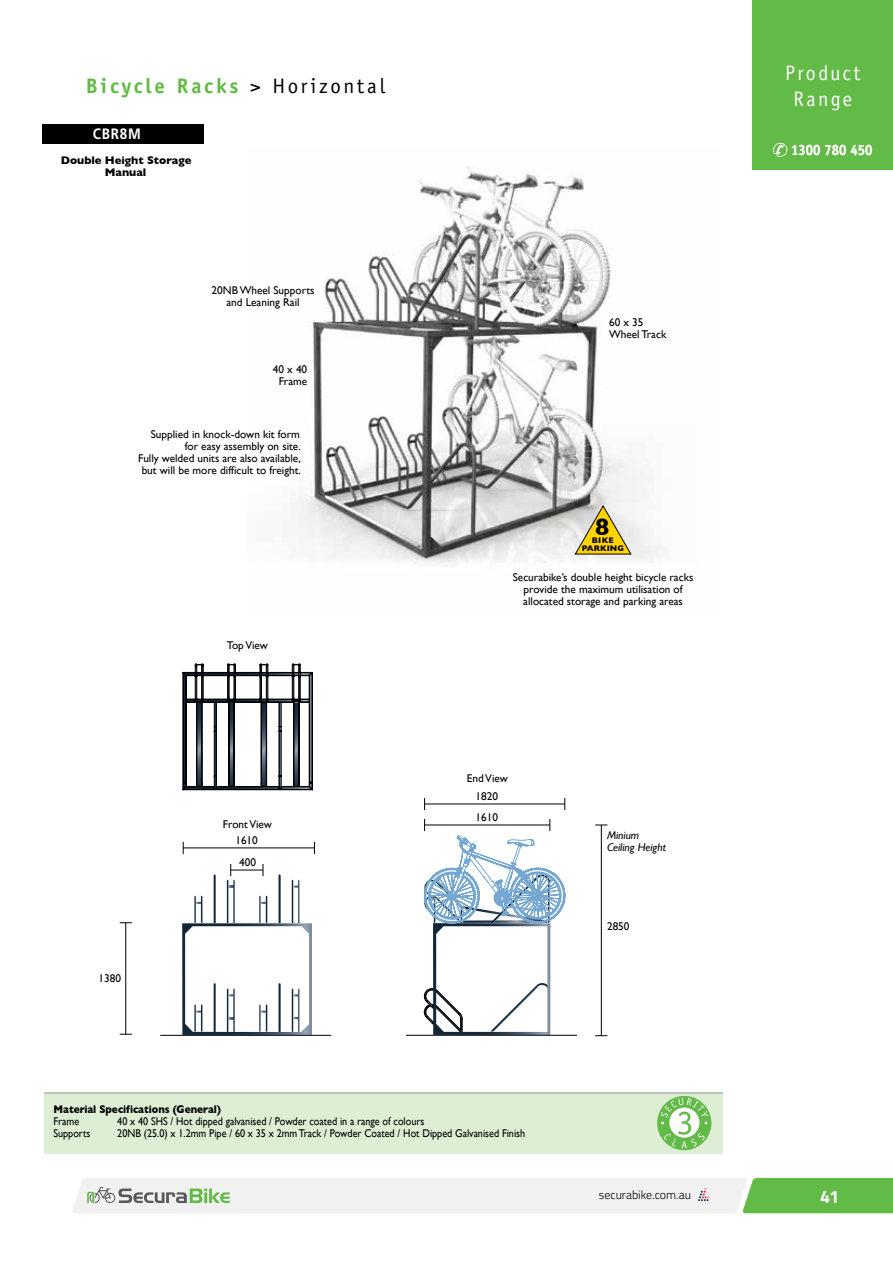
<style>
.page{position:relative;width:893px;height:1263px;background:#fff}
.page>*{position:absolute;margin:0;border:0;box-sizing:border-box;transform-origin:0 0}
.t1{font:700 24px "Gill Sans";color:#000}
.t2{font:700 21px "Officina Sans";letter-spacing:.135em;color:#62bb46}
.t3{font:21px/25.2px "Officina Sans";letter-spacing:.115em;color:#fff;text-align:center;scale:.95 1}
.t4{font:700 18px "Titillium";color:#fff}
.t5{font:700 15px "Officina Sans";color:#fff;scale:.88 1}
.t6{font:700 15px "Frutiger";letter-spacing:.055em;color:#fff;scale:.9 1}
.t7{font:300 12px "Titillium";color:#000}
.t8{font:11.25px/12px "Gill Sans";color:#000;text-align:center}
.t9{font:11.25px "Gill Sans";color:#000;scale:.9 1}
.t10{font:700 11.25px "Gill Sans";color:#000;scale:.9 1}
.t11{font:700 11.25px/12px "Gill Sans";color:#000;text-align:center}
.t12{font:italic 11.25px/12px "Gill Sans";color:#000}
.t13{font:700 8.25px/8.2px "Gill Sans";letter-spacing:.01em;color:#000;text-align:center}
.s1{font-weight:400;color:#000}
</style>
<div class="page">
<div style="left:753px;top:0;width:140px;height:170px;background:#62bb46"></div>
<svg style="left:73px;top:1178px;width:820px;height:35px"></svg>
<svg style="left:773px;top:143px;width:14px;height:14px"></svg>
<div style="left:44px;top:1093px;width:678px;height:60px;background:#deeed4"></div>
<hr style="left:44px;top:1092px;width:678px;height:1px;background:#939598">
<svg style="left:657px;top:1096px;width:54px;height:54px"></svg>
<img style="left:298px;top:166px;width:360px;height:397px">
<div style="left:42px;top:124px;width:161px;height:20px;background:#000"></div>
<hr style="left:406px;top:1035px;width:171px;height:1px;background:#000">
<hr style="left:160px;top:1035px;width:171px;height:1px;background:#000">
<hr style="left:125px;top:923px;width:1px;height:111px;background:#000">
<svg style="left:120px;top:922px;width:12px;height:1px"></svg>
<svg style="left:120px;top:1034px;width:12px;height:1px"></svg>
<svg style="left:423px;top:819px;width:142px;height:216px"></svg>
<hr style="left:183px;top:848px;width:131px;height:1px;background:#000">
<svg style="left:183px;top:842px;width:1px;height:12px"></svg>
<svg style="left:314px;top:842px;width:1px;height:12px"></svg>
<hr style="left:425px;top:804px;width:140px;height:1px;background:#000">
<svg style="left:424px;top:798px;width:1px;height:12px"></svg>
<svg style="left:564px;top:798px;width:1px;height:12px"></svg>
<svg style="left:182px;top:864px;width:130px;height:171px"></svg>
<svg style="left:182px;top:663px;width:131px;height:127px"></svg>
<hr style="left:601px;top:825px;width:1px;height:211px;background:#000">
<svg style="left:595px;top:825px;width:12px;height:1px"></svg>
<svg style="left:595px;top:1035px;width:12px;height:1px"></svg>
<svg style="left:575px;top:505px;width:57px;height:50px;background:#e0cd70"></svg>
<h2 class="t2" style="left:86px;top:73px;width:301px">Bicycle Racks <span class="s1">&gt; Horizontal</span></h2>
<h3 class="t6" style="left:93px;top:125px;width:55px">CBR8M</h3>
<p class="t11" style="left:61px;top:154px;width:132px">Double Height Storage<br>Manual</p>
<p class="t8" style="left:212px;top:284px;width:104px">20NB Wheel Supports and Leaning Rail</p>
<p class="t8" style="left:273px;top:363px;width:36px">40 x 40<br>Frame</p>
<p class="t8" style="left:138px;top:428px;width:164px;text-align:right">Supplied in knock-down kit form for easy assembly on site.<br>Fully welded units are also available, but will be more difficult to freight.</p>
<p class="t8" style="left:227px;top:639px;width:42px">Top View</p>
<p class="t8" style="left:223px;top:818px;width:51px">Front View</p>
<p class="t8" style="left:235px;top:834px;width:24px">1610</p>
<p class="t8" style="left:99px;top:972px;width:24px">1380</p>
<p class="t8" style="left:239px;top:856px;width:18px">400</p>
<p class="t8" style="left:609px;top:316px;width:59px;text-align:left">60 x 35<br>Wheel Track</p>
<h1 class="t1" style="left:595px;top:513px;width:16px">8</h1>
<p class="t13" style="left:582px;top:536px;width:44px">BIKE<br>PARKING</p>
<p class="t8" style="left:513px;top:571px;width:182px">Securabike’s double height bicycle racks provide the maximum utilisation of allocated storage and parking areas</p>
<p class="t8" style="left:467px;top:772px;width:42px">End View</p>
<p class="t8" style="left:476px;top:790px;width:24px">1820</p>
<p class="t8" style="left:476px;top:811px;width:24px">1610</p>
<p class="t12" style="left:607px;top:829px;width:60px">Minium<br>Ceiling Height</p>
<p class="t8" style="left:607px;top:920px;width:24px">2850</p>
<p class="t10" style="left:54px;top:1102px;width:187px">Material Specifications (General)</p>
<p class="t9" style="left:54px;top:1114px;width:30px">Frame</p>
<p class="t9" style="left:117px;top:1114px;width:343px">40 x 40 SHS / Hot dipped galvanised / Powder coated in a range of colours</p>
<p class="t9" style="left:54px;top:1126px;width:42px">Supports</p>
<p class="t9" style="left:117px;top:1126px;width:455px">20NB (25.0) x 1.2mm Pipe / 60 x 35 x 2mm Track / Powder Coated / Hot Dipped Galvanised Finish</p>
<p class="t7" style="left:599px;top:1186px;width:94px">securabike.com.au</p>
<h2 class="t3" style="left:785px;top:61px;width:81px">Product<br>Range</h2>
<h3 class="t5" style="left:791px;top:140px;width:94px">1300 780 450</h3>
<h3 class="t4" style="left:820px;top:1182px;width:21px">41</h3>
</div>
